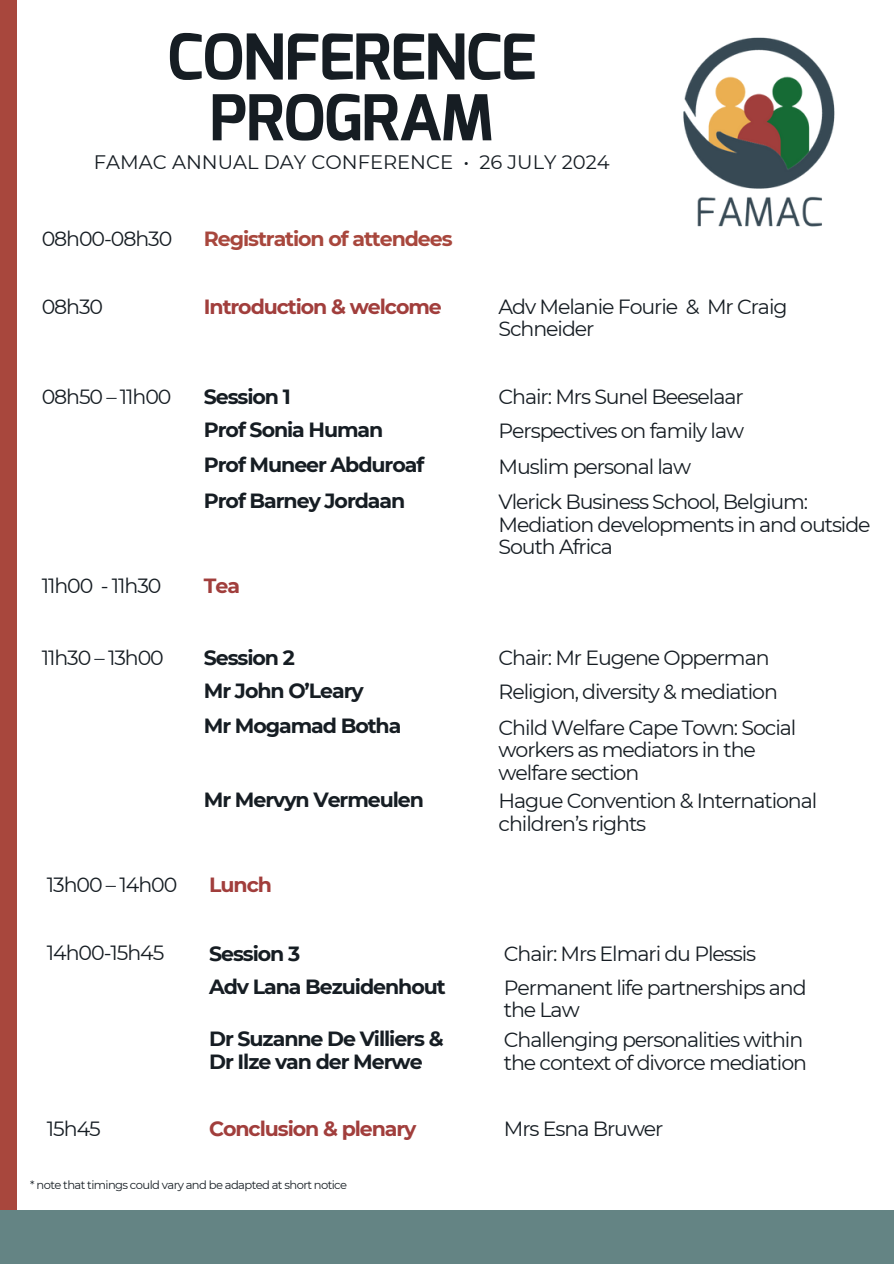
<style>
.page{position:relative;width:894px;height:1264px;background:#fff}
.page>*{position:absolute;margin:0;border:0;box-sizing:border-box;transform-origin:0 0}
.t1{font:700 63px/60.8px "Mina";letter-spacing:-.02em;color:#161d23;text-align:center}
.t2{font:20.55px/22.6px "Montserrat";letter-spacing:-.05em;color:#161d23}
.t3{font:700 20.55px/22.6px "Montserrat";letter-spacing:-.05em;color:#161d23}
.t4{font:700 20.55px "Montserrat";letter-spacing:-.05em;color:#a13e3c}
.t5{font:700 20.55px "Montserrat";letter-spacing:-.05em;color:#a8473d}
.t6{font:19.5px "Montserrat";color:#161d23}
.t7{font:11.55px "Montserrat";letter-spacing:-.05em;color:#161d23}
</style>
<div class="page">
<img style="left:683px;top:37px;width:152px;height:190px">
<div style="left:0;top:1209px;width:893px;height:54px;background:#648484"></div>
<div style="left:0;top:0;width:17px;height:1209px;background:#a8473d"></div>
<h1 class="t1" style="left:167px;top:27px;width:370px">CONFERENCE<br>PROGRAM</h1>
<h4 class="t6" style="left:94px;top:150px;width:517px">FAMAC ANNUAL DAY CONFERENCE • 26 JULY 2024</h4>
<h4 class="t2" style="left:42px;top:227px;width:132px">08h00-08h30</h4>
<h3 class="t5" style="left:204px;top:226px;width:250px">Registration of attendees</h3>
<p class="t2" style="left:42px;top:295px;width:63px">08h30</p>
<h4 class="t4" style="left:204px;top:294px;width:239px">Introduction &amp; welcome</h4>
<h3 class="t2" style="left:498px;top:295px;width:290px">Adv Melanie Fourie &amp; Mr Craig<br>Schneider</h3>
<h4 class="t2" style="left:42px;top:385px;width:131px">08h50 – 11h00</h4>
<h4 class="t3" style="left:204px;top:385px;width:88px">Session 1</h4>
<h3 class="t2" style="left:498px;top:385px;width:246px">Chair: Mrs Sunel Beeselaar</h3>
<h3 class="t3" style="left:204px;top:418px;width:181px">Prof Sonia Human</h3>
<h3 class="t2" style="left:498px;top:419px;width:247px">Perspectives on family law</h3>
<h3 class="t3" style="left:204px;top:454px;width:222px">Prof Muneer Abduroaf</h3>
<h4 class="t2" style="left:498px;top:455px;width:194px">Muslim personal law</h4>
<h3 class="t3" style="left:204px;top:489px;width:203px">Prof Barney Jordaan</h3>
<h4 class="t2" style="left:498px;top:490px;width:373px">Vlerick Business School, Belgium:<br>Mediation developments in and outside<br>South Africa</h4>
<h4 class="t2" style="left:42px;top:574px;width:121px">11h00 - 11h30</h4>
<h4 class="t4" style="left:204px;top:573px;width:38px">Tea</h4>
<h4 class="t2" style="left:42px;top:646px;width:124px">11h30 – 13h00</h4>
<h4 class="t3" style="left:204px;top:646px;width:92px">Session 2</h4>
<h3 class="t2" style="left:498px;top:646px;width:272px">Chair: Mr Eugene Opperman</h3>
<h3 class="t3" style="left:204px;top:679px;width:161px">Mr John O’Leary</h3>
<h3 class="t2" style="left:498px;top:680px;width:281px">Religion, diversity &amp; mediation</h3>
<h3 class="t3" style="left:204px;top:714px;width:199px">Mr Mogamad Botha</h3>
<h4 class="t2" style="left:498px;top:715px;width:299px">Child Welfare Cape Town: Social workers as mediators in the welfare section</h4>
<h4 class="t3" style="left:204px;top:788px;width:221px">Mr Mervyn Vermeulen</h4>
<h4 class="t2" style="left:498px;top:789px;width:320px">Hague Convention &amp; International children’s rights</h4>
<h4 class="t2" style="left:47px;top:873px;width:132px">13h00 – 14h00</h4>
<h4 class="t4" style="left:209px;top:872px;width:64px">Lunch</h4>
<h3 class="t2" style="left:47px;top:941px;width:119px">14h00-15h45</h3>
<h4 class="t3" style="left:209px;top:941px;width:93px">Session 3</h4>
<h3 class="t2" style="left:503px;top:941px;width:254px">Chair: Mrs Elmari du Plessis</h3>
<h3 class="t3" style="left:209px;top:974px;width:238px">Adv Lana Bezuidenhout</h3>
<h3 class="t2" style="left:503px;top:976px;width:304px">Permanent life partnerships and the Law</h3>
<h4 class="t3" style="left:209px;top:1027px;width:236px">Dr Suzanne De Villiers &amp;<br>Dr Ilze van der Merwe</h4>
<h4 class="t2" style="left:503px;top:1028px;width:304px">Challenging personalities within the context of divorce mediation</h4>
<h4 class="t2" style="left:47px;top:1116px;width:55px">15h45</h4>
<h4 class="t4" style="left:209px;top:1115px;width:209px">Conclusion &amp; plenary</h4>
<h3 class="t2" style="left:503px;top:1116px;width:161px">Mrs Esna Bruwer</h3>
<p class="t7" style="left:30px;top:1177px;width:318px">* note that timings could vary and be adapted at short notice</p>
</div>
